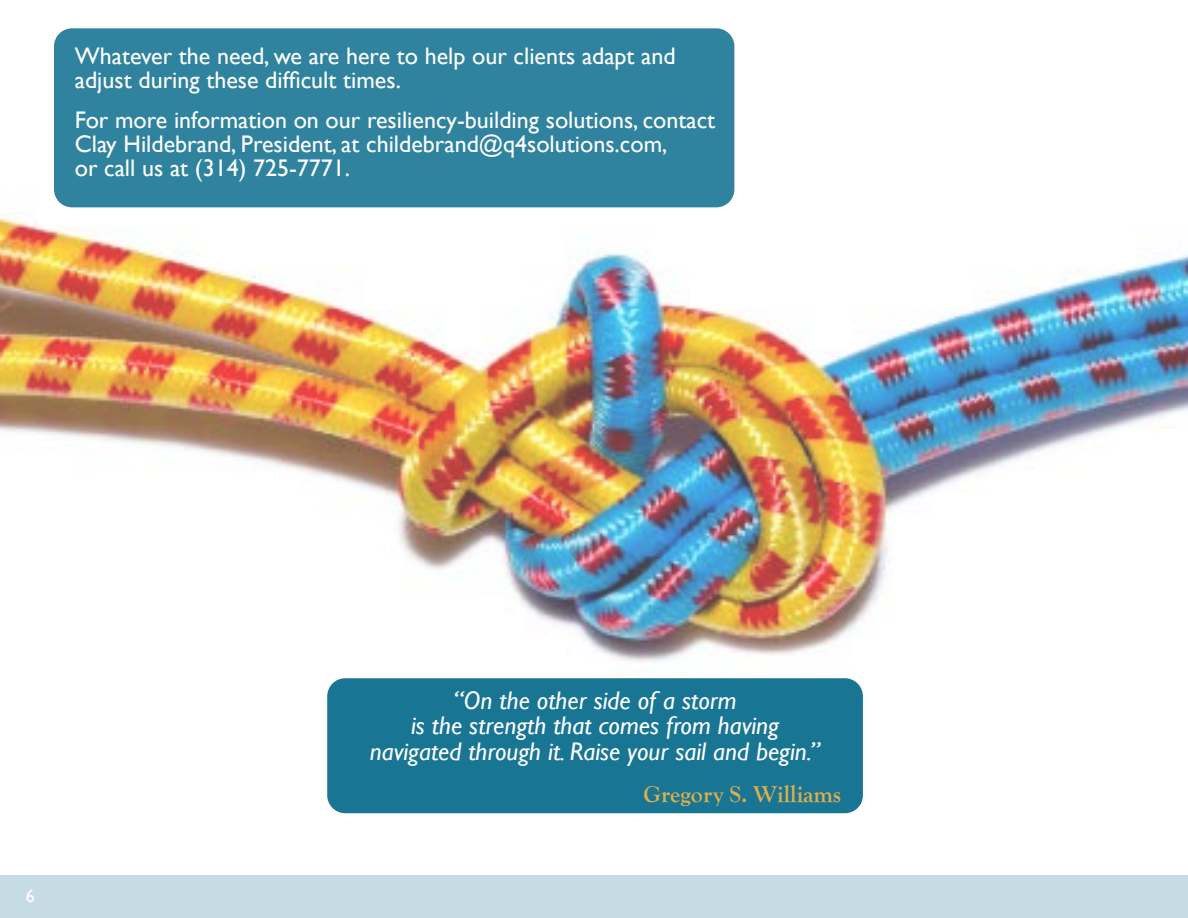
<style>
.page{position:relative;width:1188px;height:918px;background:#fff}
.page>*{position:absolute;margin:0;border:0;box-sizing:border-box;transform-origin:0 0}
.t1{font:italic 25.5px/25.5px "Gill Sans";color:#fff;text-align:center}
.t2{font:24px/24px "Gill Sans";color:#fff}
.t3{font:700 24px "Goudy Old Style T";color:#dfaf4b}
.t4{font:18px "Gill Sans";color:#fff}
</style>
<div class="page">
<img style="left:0;top:28px;width:1188px;height:890px">
<div style="left:54px;top:28px;width:680px;height:179px;background:#2f839e;border-radius:18px"></div>
<div style="left:327px;top:678px;width:536px;height:135px;background:#187594;border-radius:18px"></div>
<p class="t2" style="left:75px;top:44px;width:602px">Whatever the need, we are here to help our clients adapt and adjust during these difficult times.</p>
<p class="t2" style="left:75px;top:109px;width:642px">For more information on our resiliency-building solutions, contact<br>Clay Hildebrand, President, at childebrand@q4solutions.com,<br>or call us at (314) 725-7771.</p>
<p class="t4" style="left:26px;top:885px;width:10px">6</p>
<p class="t1" style="left:370px;top:688px;width:452px">“On the other side of a storm<br>is the strength that comes from having navigated through it. Raise your sail and begin.”</p>
<p class="t3" style="left:644px;top:780px;width:199px">Gregory S. Williams</p>
</div>
